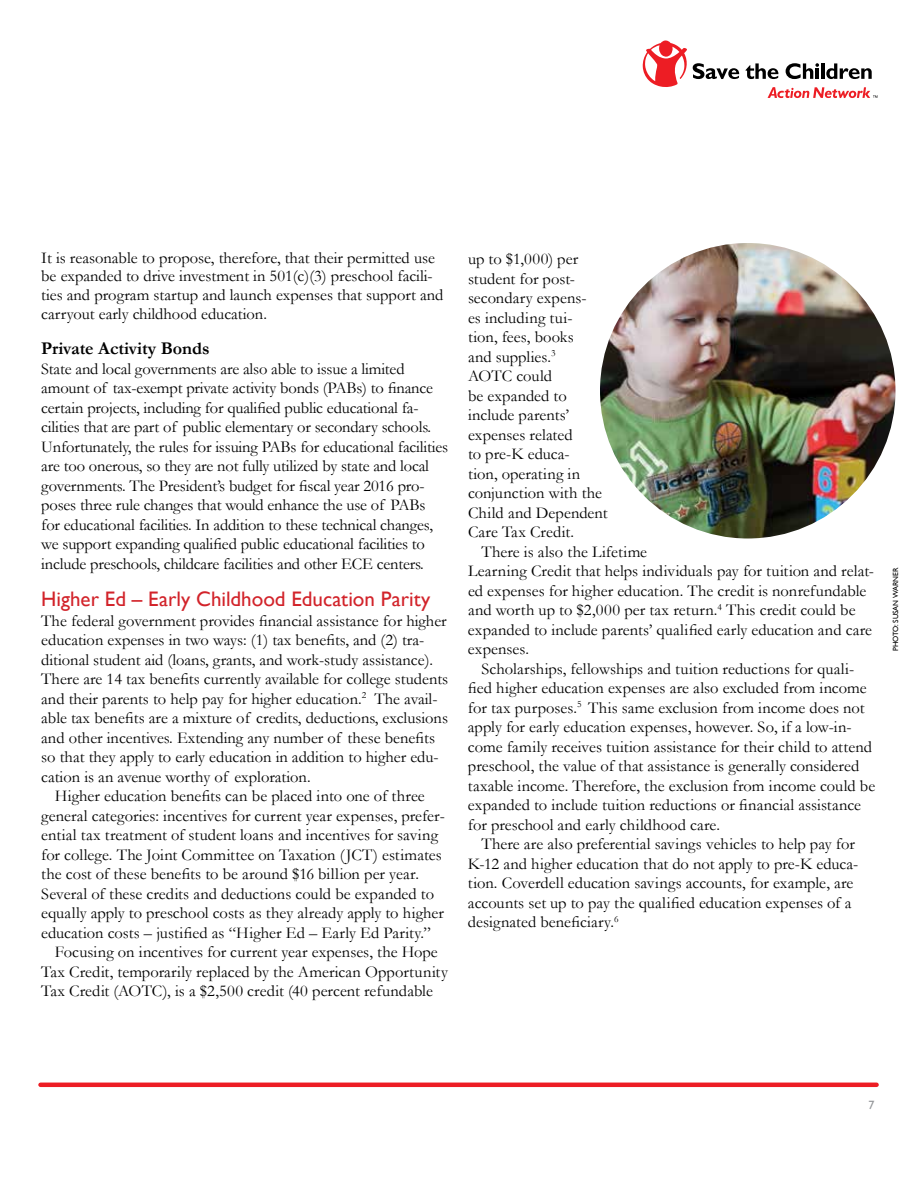
<style>
.page{position:relative;width:918px;height:1188px;background:#fff}
.page>*{position:absolute;margin:0;border:0;box-sizing:border-box;transform-origin:0 0}
.t1{font:21px "Gill Sans";color:#d2232a}
.t2{font:700 18px "Garamond";color:#000}
.t3{font:16.5px/19.5px "Garamond";color:#000}
.t4{font:12px "Gill Sans";color:#939598}
.t5{font:7.5px "Gill Sans";color:#000}
</style>
<div class="page">
<svg style="left:746px;top:63px;width:33px;height:16px"></svg>
<svg style="left:786px;top:63px;width:33px;height:16px"></svg>
<hr style="left:821px;top:63px;width:4px;height:16px;background:#000">
<svg style="left:826px;top:63px;width:46px;height:16px"></svg>
<svg style="left:643px;top:40px;width:96px;height:47px"></svg>
<svg style="left:768px;top:87px;width:109px;height:11px"></svg>
<hr style="left:40px;top:1083px;width:837px;height:4px;background:#ed1d24">
<img style="left:600px;top:243px;width:296px;height:295px;border-radius:148px">
<p class="t3" style="left:41px;top:248px;width:404px;line-height:18.8px">It is reasonable to propose, therefore, that their permitted use be expanded to drive investment in 501(c)(3) preschool facili&shy;ties and program startup and launch expenses that support and carryout early childhood education.</p>
<p class="t2" style="left:41px;top:338px;width:170px">Private Activity Bonds</p>
<p class="t3" style="left:41px;top:358px;width:408px">State and local governments are also able to issue a limited amount of tax-exempt private activity bonds (PABs) to finance certain projects, including for qualified public educational fa&shy;cilities that are part of public elementary or secondary schools.<br>Unfortunately, the rules for issuing PABs for educational facilities are too onerous, so they are not fully utilized by state and local governments. The President’s budget for fiscal year 2016 pro&shy;poses three rule changes that would enhance the use of PABs for educational facilities. In addition to these technical changes, we support expanding qualified public educational facilities to include preschools, childcare facilities and other ECE centers.</p>
<p class="t1" style="left:41px;top:587px;width:391px">Higher Ed – Early Childhood Education Parity</p>
<p class="t3" style="left:41px;top:610px;width:409px">The federal government provides financial assistance for higher education expenses in two ways: (1) tax benefits, and (2) tra&shy;ditional student aid (loans, grants, and work-study assistance).<br>There are 14 tax benefits currently available for college students and their parents to help pay for higher education.<sup>2</sup> The avail&shy;able tax benefits are a mixture of credits, deductions, exclusions and other incentives. Extending any number of these benefits so that they apply to early education in addition to higher edu&shy;cation is an avenue worthy of exploration.</p>
<p class="t3" style="left:55px;top:786px;width:372px">Higher education benefits can be placed into one of three</p>
<p class="t3" style="left:41px;top:805px;width:405px">general categories: incentives for current year expenses, prefer-</p>
<p class="t3" style="left:41px;top:825px;width:398px">ential tax treatment of student loans and incentives for saving</p>
<p class="t3" style="left:41px;top:844px;width:402px">for college. The Joint Committee on Taxation (JCT) estimates</p>
<p class="t3" style="left:41px;top:864px;width:379px">the cost of these benefits to be around $16 billion per year.</p>
<p class="t3" style="left:41px;top:883px;width:394px">Several of these credits and deductions could be expanded to</p>
<p class="t3" style="left:41px;top:903px;width:404px">equally apply to preschool costs as they already apply to higher</p>
<p class="t3" style="left:41px;top:922px;width:391px">education costs – justified as “Higher Ed – Early Ed Parity.”</p>
<p class="t3" style="left:55px;top:942px;width:385px">Focusing on incentives for current year expenses, the Hope</p>
<p class="t3" style="left:41px;top:961px;width:408px">Tax Credit, temporarily replaced by the American Opportunity</p>
<p class="t3" style="left:41px;top:981px;width:393px">Tax Credit (AOTC), is a $2,500 credit (40 percent refundable</p>
<p class="t3" style="left:468px;top:249px;width:141px">up to $1,000) per student for post&shy;secondary expens-<br>es including tui-<br>tion, fees, books<br>and supplies.<sup>3<br></sup>AOTC could<br>be expanded to include parents’ expenses related<br>to pre-K educa-<br>tion, operating in conjunction with the<br>Child and Dependent<br>Care Tax Credit.</p>
<p class="t3" style="left:468px;top:541px;width:408px;text-indent:14px">There is also the Lifetime<br>Learning Credit that helps individuals pay for tuition and relat&shy;ed expenses for higher education. The credit is nonrefundable and worth up to $2,000 per tax return.<sup>4</sup> This credit could be expanded to include parents’ qualified early education and care expenses.</p>
<p class="t3" style="left:468px;top:658px;width:409px;text-indent:13px">Scholarships, fellowships and tuition reductions for quali&shy;fied higher education expenses are also excluded from income for tax purposes.<sup>5</sup> This same exclusion from income does not apply for early education expenses, however. So, if a low-in&shy;come family receives tuition assistance for their child to attend preschool, the value of that assistance is generally considered taxable income. Therefore, the exclusion from income could be expanded to include tuition reductions or financial assistance for preschool and early childhood care.</p>
<p class="t3" style="left:468px;top:834px;width:392px;text-indent:13px">There are also preferential savings vehicles to help pay for K-12 and higher education that do not apply to pre-K educa&shy;tion. Coverdell education savings accounts, for example, are accounts set up to pay the qualified education expenses of a designated beneficiary.<sup>6</sup></p>
<p class="t5" style="left:891px;top:651px;width:85px;rotate:-90deg">PHOTO: SUSAN WARNER</p>
<p class="t4" style="left:869px;top:1098px;width:7px">7</p>
</div>
